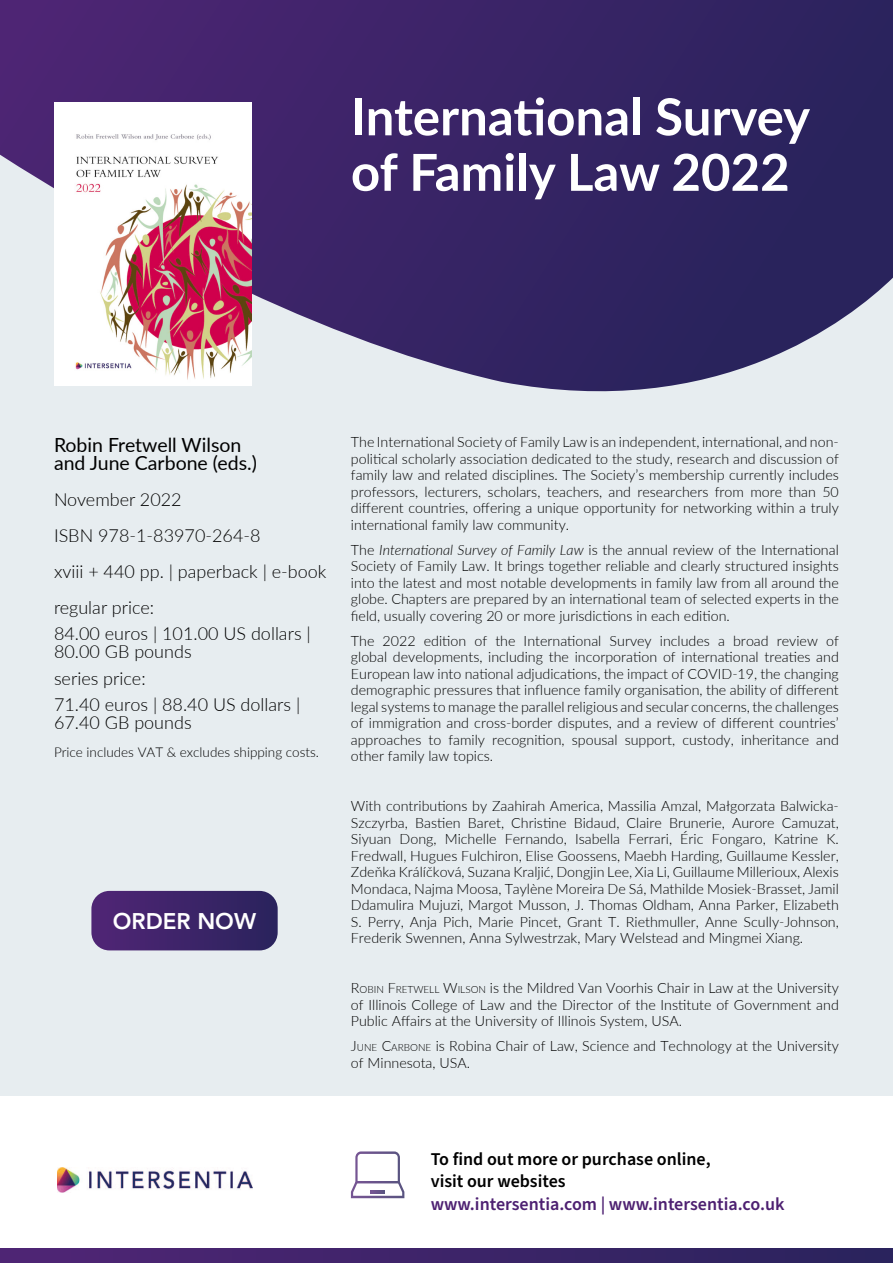
<style>
.page{position:relative;width:893px;height:1263px;background:#fff}
.page>*{position:absolute;margin:0;border:0;box-sizing:border-box;transform-origin:0 0}
.t1{font:700 51px/55.5px "Lato";color:#fff}
.t2{font:800 22.5px "Avenir LT Pro";color:#fff}
.t3{font:19.5px/18px "Lato";color:#000}
.t4{font:300 18px/36px "Lato";color:#000}
.t5{font:600 18px/22.5px "Source Sans Pro";color:#000}
.t6{font:600 18px "Source Sans Pro";color:#4d2071}
.t7{font:300 14.25px/16.5px "Lato";color:#000;text-align:justify}
.t8{font:300 13.5px "Lato";color:#000}
.s1{font-style:italic}
.s2{font-style:inherit}
.s3{font-size:10.05px}
</style>
<div class="page">
<div style="left:0;top:0;width:893px;height:1095px;background:#e7edf0"></div>
<svg style="left:0;top:0;width:893px;height:392px;background:#4c3c75"></svg>
<img style="left:58px;top:1168px;width:195px;height:24px">
<svg style="left:351px;top:1151px;width:53px;height:47px"></svg>
<svg style="left:0;top:1248px;width:893px;height:15px;background:#3d2468"></svg>
<svg style="left:91px;top:891px;width:187px;height:59px;background:#41296c"></svg>
<img style="left:55px;top:103px;width:196px;height:283px">
<h1 class="t1" style="left:351px;top:87px;width:461px">International Survey of Family Law 2022</h1>
<h3 class="t3" style="left:54px;top:435px;width:204px">Robin Fretwell Wilson and June Carbone (eds.)</h3>
<p class="t4" style="left:54px;top:480px;width:274px">November 2022<br>ISBN 978-1-83970-264-8<br>xviii + 440 pp. | paperback | e-book regular price:</p>
<p class="t4" style="left:54px;top:624px;width:258px;line-height:18px">84.00 euros | 101.00 US dollars |<br>80.00 GB pounds</p>
<p class="t4" style="left:54px;top:664px;width:248px;line-height:26.5px">series price:<br>71.40 euros | 88.40 US dollars |</p>
<p class="t4" style="left:54px;top:704px;width:139px">67.40 GB pounds</p>
<p class="t8" style="left:54px;top:743px;width:267px">Price includes VAT &amp; excludes shipping costs.</p>
<h2 class="t2" style="left:113px;top:908px;width:145px">ORDER NOW</h2>
<p class="t7" style="left:351px;top:433px;width:489px">The International Society of Family Law is an independent, international, and non&shy;political scholarly association dedicated to the study, research and discussion of family law and related disciplines. The Society’s membership currently includes professors, lecturers, scholars, teachers, and researchers from more than 50 different countries, offering a unique opportunity for networking within a truly international family law community.</p>
<p class="t7" style="left:351px;top:541px;width:489px">The <span class="s1">International Survey of Family Law</span> is the annual review of the International Society of Family Law. It brings together reliable and clearly structured insights into the latest and most notable developments in family law from all around the globe. Chapters are prepared by an international team of selected experts in the field, usually covering 20 or more jurisdictions in each edition.</p>
<p class="t7" style="left:351px;top:632px;width:489px">The 2022 edition of the International Survey includes a broad review of global developments, including the incorporation of international treaties and European law into national adjudications, the impact of COVID-19, the changing demographic pressures that influence family organisation, the ability of different legal systems to manage the parallel religious and secular concerns, the challenges of immigration and cross-border disputes, and a review of different countries’ approaches to family recognition, spousal support, custody, inheritance and other family law topics.</p>
<p class="t7" style="left:351px;top:797px;width:489px">With contributions by Zaahirah America, Massilia Amzal, Małgorzata Balwicka-Szczyrba, Bastien Baret, Christine Bidaud, Claire Brunerie, Aurore Camuzat, Siyuan Dong, Michelle Fernando, Isabella Ferrari, Éric Fongaro, Katrine K.<br>Fredwall, Hugues Fulchiron, Elise Goossens, Maebh Harding, Guillaume Kessler, Zdeňka Králíčková, Suzana Kraljić, Dongjin Lee, Xia Li, Guillaume Millerioux, Alexis Mondaca, Najma Moosa, Taylène Moreira De Sá, Mathilde Mosiek-Brasset, Jamil Ddamulira Mujuzi, Margot Musson, J. Thomas Oldham, Anna Parker, Elizabeth S. Perry, Anja Pich, Marie Pincet, Grant T. Riethmuller, Anne Scully-Johnson, Frederik Swennen, Anna Sylwestrzak, Mary Welstead and Mingmei Xiang.</p>
<p class="t7" style="left:351px;top:979px;width:489px"><span class="s2">R</span><span class="s3">OBIN</span> <span class="s2">F</span><span class="s3">RETWELL</span> <span class="s2">W</span><span class="s3">ILSON</span> is the Mildred Van Voorhis Chair in Law at the University of Illinois College of Law and the Director of the Institute of Government and Public Affairs at the University of Illinois System, USA.</p>
<p class="t7" style="left:351px;top:1037px;width:489px"><span class="s2">J</span><span class="s3">UNE</span> <span class="s2">C</span><span class="s3">ARBONE</span> is Robina Chair of Law, Science and Technology at the University of Minnesota, USA.</p>
<p class="t5" style="left:431px;top:1148px;width:281px">To find out more or purchase online, visit our websites</p>
<p class="t6" style="left:431px;top:1191px;width:355px">www.intersentia.com | www.intersentia.co.uk</p>
</div>
